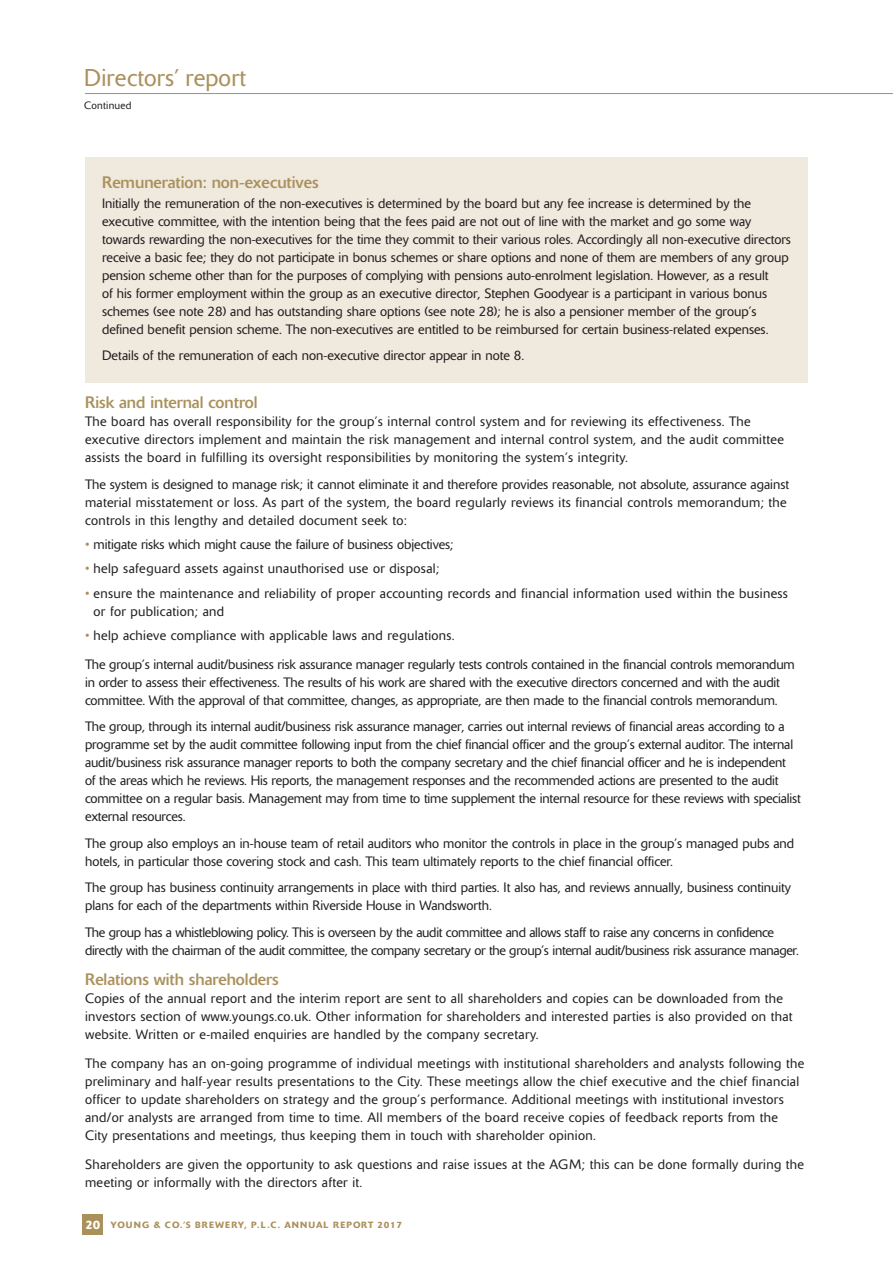
<style>
.page{position:relative;width:893px;height:1263px;background:#fff}
.page>*{position:absolute;margin:0;border:0;box-sizing:border-box;transform-origin:0 0}
.t1{font:300 24px "Delta";letter-spacing:.01em;color:#aa915c}
.t2{font:16.5px "Delta";color:#aa915c}
.t3{font:300 13.5px/18px "Delta";color:#231f20}
.t4{font:300 13.5px/18px "Delta";letter-spacing:.025em;color:#231f20}
.t5{font:300 13.5px/18px "Delta";letter-spacing:-.02em;color:#231f20}
.t6{font:300 10.5px "Delta";letter-spacing:.025em;color:#231f20}
.t7{font:500 9px "Delta";letter-spacing:.11em;color:#aa915c}
.s1{color:#aa915c}
.s2{font-size:12px;color:#fff}
</style>
<div class="page">
<div style="left:83px;top:1214px;width:20px;height:21px;background:#aa915c"></div>
<div style="left:85px;top:157px;width:723px;height:226px;background:#efe9de"></div>
<svg style="left:85px;top:93px;width:808px;height:1px"></svg>
<h1 class="t1" style="left:84px;top:64px;width:163px">Directors’ report</h1>
<p class="t6" style="left:84px;top:99px;width:49px">Continued</p>
<p class="t2" style="left:102px;top:172px;width:218px">Remuneration: non-executives</p>
<p class="t3" style="left:102px;top:194px;width:690px">Initially the remuneration of the non-executives is determined by the board but any fee increase is determined by the executive committee, with the intention being that the fees paid are not out of line with the market and go some way towards rewarding the non-executives for the time they commit to their various roles. Accordingly all non-executive directors receive a basic fee; they do not participate in bonus schemes or share options and none of them are members of any group pension scheme other than for the purposes of complying with pensions auto-enrolment legislation. However, as a result<br>of his former employment within the group as an executive director, Stephen Goodyear is a participant in various bonus schemes (see note 28) and has outstanding share options (see note 28); he is also a pensioner member of the group’s defined benefit pension scheme. The non-executives are entitled to be reimbursed for certain business-related expenses.</p>
<p class="t3" style="left:102px;top:347px;width:424px">Details of the remuneration of each non-executive director appear in note 8.</p>
<p class="t2" style="left:85px;top:393px;width:174px">Risk and internal control</p>
<p class="t4" style="left:85px;top:412px;width:700px">The board has overall responsibility for the group’s internal control system and for reviewing its effectiveness. The executive directors implement and maintain the risk management and internal control system, and the audit committee assists the board in fulfilling its oversight responsibilities by monitoring the system’s integrity.</p>
<p class="t4" style="left:85px;top:475px;width:706px">The system is designed to manage risk; it cannot eliminate it and therefore provides reasonable, not absolute, assurance against material misstatement or loss. As part of the system, the board regularly reviews its financial controls memorandum; the controls in this lengthy and detailed document seek to:</p>
<p class="t3" style="left:85px;top:535px;width:370px"><span class="s1">•</span> mitigate risks which might cause the failure of business objectives;</p>
<p class="t4" style="left:85px;top:560px;width:356px"><span class="s1">•</span> help safeguard assets against unauthorised use or disposal;</p>
<p class="t4" style="left:94px;top:584px;width:696px;text-indent:-9px"><span class="s1">•</span> ensure the maintenance and reliability of proper accounting records and financial information used within the business or for publication; and</p>
<p class="t3" style="left:85px;top:621px;width:711px;line-height:28.7px"><span class="s1">•</span> help achieve compliance with applicable laws and regulations.<br>The group’s internal audit/business risk assurance manager regularly tests controls contained in the financial controls memorandum</p>
<p class="t3" style="left:85px;top:673px;width:696px">in order to assess their effectiveness. The results of his work are shared with the executive directors concerned and with the audit committee. With the approval of that committee, changes, as appropriate, are then made to the financial controls memorandum.</p>
<p class="t3" style="left:85px;top:718px;width:717px">The group, through its internal audit/business risk assurance manager, carries out internal reviews of financial areas according to a programme set by the audit committee following input from the chief financial officer and the group’s external auditor. The internal audit/business risk assurance manager reports to both the company secretary and the chief financial officer and he is independent<br>of the areas which he reviews. His reports, the management responses and the recommended actions are presented to the audit committee on a regular basis. Management may from time to time supplement the internal resource for these reviews with specialist external resources.</p>
<p class="t3" style="left:85px;top:834px;width:711px">The group also employs an in-house team of retail auditors who monitor the controls in place in the group’s managed pubs and hotels, in particular those covering stock and cash. This team ultimately reports to the chief financial officer.</p>
<p class="t3" style="left:85px;top:879px;width:708px">The group has business continuity arrangements in place with third parties. It also has, and reviews annually, business continuity plans for each of the departments within Riverside House in Wandsworth.</p>
<p class="t5" style="left:85px;top:923px;width:715px">The group has a whistleblowing policy. This is overseen by the audit committee and allows staff to raise any concerns in confidence directly with the chairman of the audit committee, the company secretary or the group’s internal audit/business risk assurance manager.</p>
<p class="t2" style="left:85px;top:970px;width:195px">Relations with shareholders</p>
<p class="t4" style="left:85px;top:990px;width:709px">Copies of the annual report and the interim report are sent to all shareholders and copies can be downloaded from the investors section of www.youngs.co.uk. Other information for shareholders and interested parties is also provided on that website. Written or e-mailed enquiries are handled by the company secretary.</p>
<p class="t4" style="left:85px;top:1054px;width:721px">The company has an on-going programme of individual meetings with institutional shareholders and analysts following the preliminary and half-year results presentations to the City. These meetings allow the chief executive and the chief financial officer to update shareholders on strategy and the group’s performance. Additional meetings with institutional investors and/or analysts are arranged from time to time. All members of the board receive copies of feedback reports from the<br>City presentations and meetings, thus keeping them in touch with shareholder opinion.</p>
<p class="t4" style="left:85px;top:1155px;width:721px">Shareholders are given the opportunity to ask questions and raise issues at the AGM; this can be done formally during the meeting or informally with the directors after it.</p>
<p class="t7" style="left:85px;top:1219px;width:318px"><span class="s2">20</span> YOUNG &amp; CO.’S BREWERY, P.L.C. ANNUAL REPORT 2017</p>
</div>
